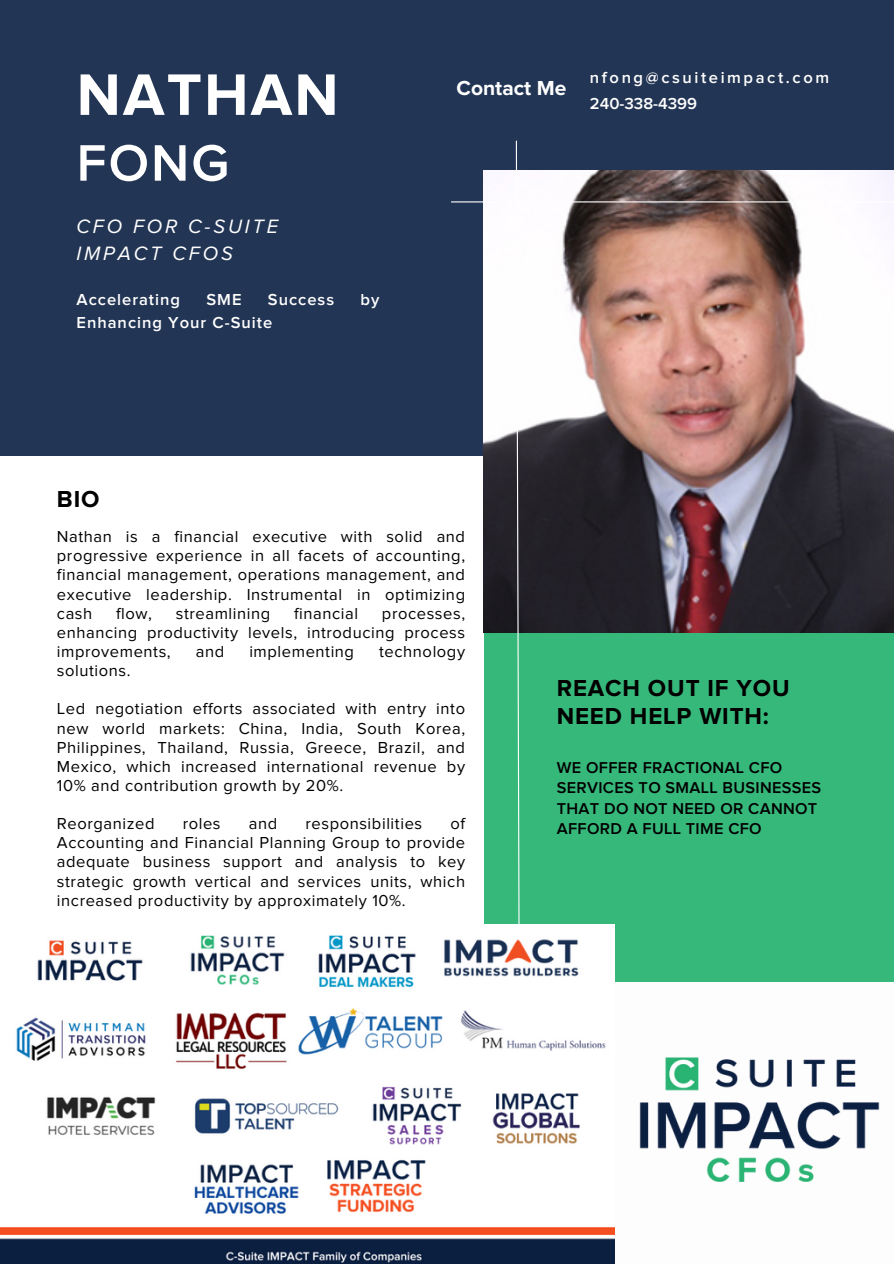
<style>
.page{position:relative;width:894px;height:1264px;background:#fff}
.page>*{position:absolute;margin:0;border:0;box-sizing:border-box;transform-origin:0 0}
.t1{font:700 60.6px "Proxima Nova";letter-spacing:.035em;color:#fff}
.t2{font:600 53.1px "Proxima Nova";color:#fff}
.t3{font:700 24px/28.2px "Proxima Nova";letter-spacing:.035em;color:#000}
.t4{font:700 21px "Proxima Nova";color:#fff}
.t5{font:italic 20.1px/27px "Proxima Nova";letter-spacing:.14em;color:#fff}
.t6{font:16.5px/19.2px "Proxima Nova";letter-spacing:.035em;color:#000;text-align:justify}
.t7{font:600 16.5px "Proxima Nova";letter-spacing:.06em;color:#fff}
.t8{font:600 16.5px "Proxima Nova";letter-spacing:.155em;color:#fff}
.t9{font:600 16.5px "Proxima Nova";color:#fff}
.t10{font:600 16.35px/20.2px "Proxima Nova";letter-spacing:.02em;color:#000}
</style>
<div class="page">
<div style="left:0;top:0;width:893px;height:456px;background:#233554"></div>
<div style="left:483px;top:631px;width:410px;height:350px;background:#37b87b"></div>
<img style="left:483px;top:171px;width:410px;height:461px">
<hr style="left:451px;top:201px;width:442px;height:1px;background:#fff">
<svg style="left:515px;top:140px;width:5px;height:785px"></svg>
<img style="left:639px;top:1057px;width:241px;height:125px">
<img style="left:0;top:925px;width:614px;height:338px">
<p class="t1" style="left:77px;top:67px;width:263px">NATHAN</p>
<p class="t2" style="left:77px;top:139px;width:154px">FONG</p>
<p class="t5" style="left:77px;top:213px;width:203px">CFO FOR C-SUITE<br>IMPACT CFOS</p>
<p class="t7" style="left:77px;top:292px;width:105px">Accelerating</p>
<p class="t7" style="left:206px;top:292px;width:37px">SME</p>
<p class="t7" style="left:268px;top:292px;width:68px">Success</p>
<p class="t7" style="left:360px;top:292px;width:20px">by</p>
<p class="t7" style="left:77px;top:314px;width:197px">Enhancing Your C-Suite</p>
<p class="t4" style="left:456px;top:78px;width:111px">Contact Me</p>
<p class="t8" style="left:589px;top:70px;width:241px">nfong@csuiteimpact.com</p>
<p class="t9" style="left:589px;top:96px;width:109px">240-338-4399</p>
<p class="t3" style="left:57px;top:486px;width:44px">BIO</p>
<p class="t6" style="left:57px;top:527px;width:409px">Nathan is a financial executive with solid and progressive experience in all facets of accounting, financial management, operations management, and executive leadership. Instrumental in optimizing cash</p>
<p class="t6" style="left:116px;top:604px;width:38px">flow,</p>
<p class="t6" style="left:176px;top:604px;width:96px">streamlining</p>
<p class="t6" style="left:294px;top:604px;width:66px">financial</p>
<p class="t6" style="left:57px;top:604px;width:409px;text-indent:325px">processes, enhancing productivity levels, introducing process improvements,</p>
<p class="t6" style="left:196px;top:642px;width:30px">and</p>
<p class="t6" style="left:249px;top:642px;width:106px">implementing</p>
<p class="t6" style="left:379px;top:642px;width:87px">technology</p>
<p class="t6" style="left:57px;top:661px;width:75px">solutions.</p>
<p class="t6" style="left:57px;top:699px;width:409px">Led negotiation efforts associated with entry into new world markets: China, India, South Korea, Philippines, Thailand, Russia, Greece, Brazil, and Mexico, which increased international revenue by 10% and contribution growth by 20%.</p>
<p class="t6" style="left:57px;top:814px;width:99px">Reorganized</p>
<p class="t6" style="left:183px;top:814px;width:39px">roles</p>
<p class="t6" style="left:249px;top:814px;width:30px">and</p>
<p class="t6" style="left:305px;top:814px;width:118px">responsibilities</p>
<p class="t6" style="left:57px;top:814px;width:409px;text-indent:393px">of Accounting and Financial Planning Group to provide adequate business support and analysis to key strategic growth vertical and services units, which increased productivity by approximately 10%.</p>
<p class="t3" style="left:556px;top:675px;width:234px">REACH OUT IF YOU<br>NEED HELP WITH:</p>
<p class="t10" style="left:556px;top:758px;width:266px">WE OFFER FRACTIONAL CFO<br>SERVICES TO SMALL BUSINESSES<br>THAT DO NOT NEED OR CANNOT<br>AFFORD A FULL TIME CFO</p>
</div>
